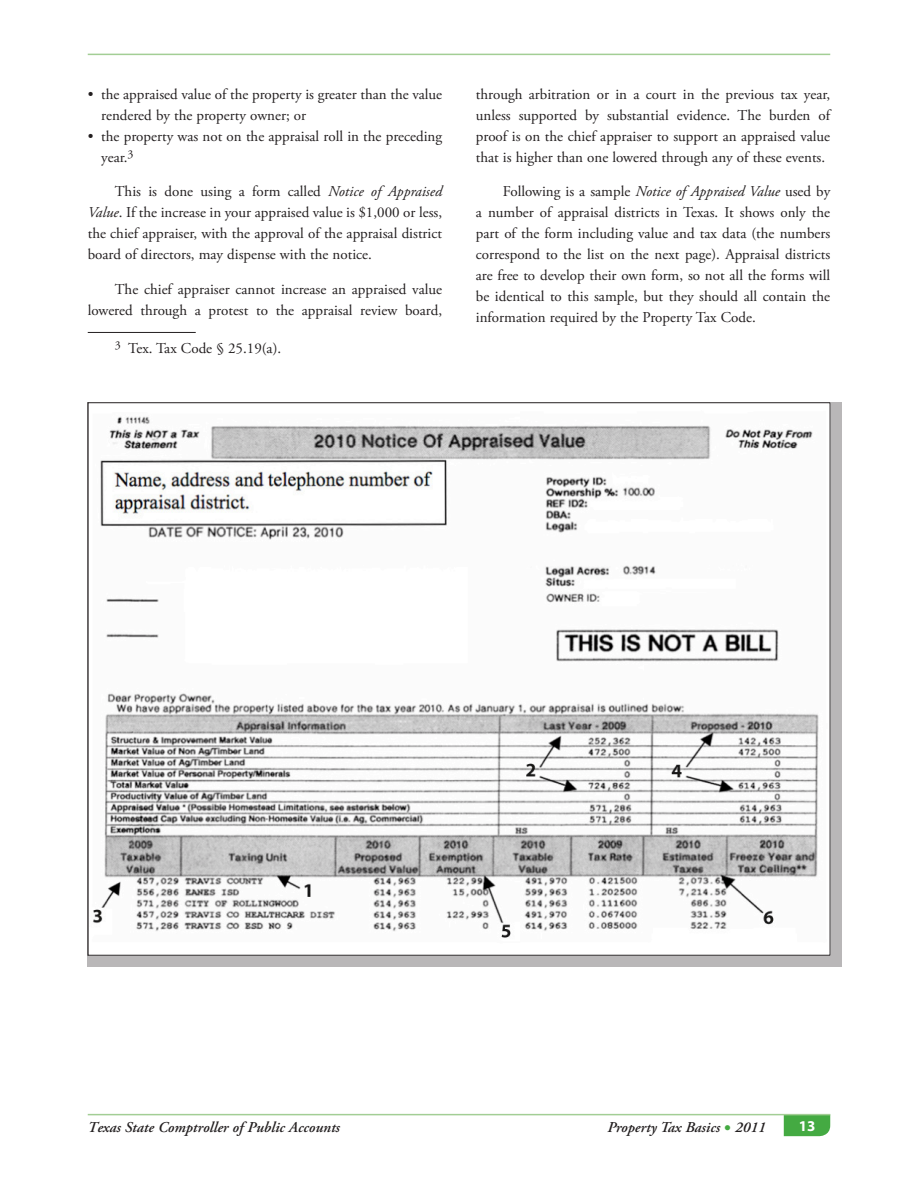
<style>
.page{position:relative;width:918px;height:1188px;background:#fff}
.page>*{position:absolute;margin:0;border:0;box-sizing:border-box;transform-origin:0 0}
.Body{font:15px/21px "Adobe Garamond Pro";color:#231f20;text-align:justify}
.Bullet_1{font:15px/21px "Adobe Garamond Pro";color:#231f20}
.t1{font:italic 600 15px "Adobe Garamond Pro";color:#231f20}
.t2{font:700 15px "Myriad Pro";color:#fff}
.s1{font-style:italic}
.s2{font-family:"Myriad Pro";font-weight:400;font-style:normal;font-stretch:semi-expanded;font-size:24px;color:#44aa42}
</style>
<div class="page">
<div style="left:770px;top:1103px;width:60px;height:33px;background:#44aa42;border-radius:11px"></div>
<div style="left:762px;top:1098px;width:72px;height:16px;background:#fff;border:2px solid #fff"></div>
<div style="left:757px;top:1099px;width:27px;height:38px;background:#fff"></div>
<hr style="left:88px;top:1114px;width:742px;height:1px;background:#a3ce95">
<hr style="left:88px;top:54px;width:742px;height:1px;background:#a3ce95">
<hr style="left:88px;top:332px;width:108px;height:1px;background:#231f20">
<div style="left:87px;top:402px;width:755px;height:565px;background:#231f20;opacity:.32"></div>
<img style="left:90px;top:405px;width:738px;height:548px">
<p class="Bullet_1" style="left:101px;top:84px;width:342px;text-indent:-14px">• the appraised value of the property is greater than the value rendered by the property owner; or</p>
<p class="Bullet_1" style="left:101px;top:126px;width:342px;text-indent:-14px">• the property was not on the appraisal roll in the preceding year.<sup>3</sup></p>
<p class="Body" style="left:88px;top:181px;width:356px;text-indent:27px">This is done using a form called <span class="s1">Notice of Appraised Value</span>. If the increase in your appraised value is $1,000 or less, the chief appraiser, with the approval of the appraisal district board of directors, may dispense with the notice.</p>
<p class="Body" style="left:88px;top:279px;width:356px;text-align:right">The chief appraiser cannot increase an appraised value lowered through a protest to the appraisal review board,</p>
<p class="Body" style="left:115px;top:339px;width:168px"><sup>3</sup> Tex. Tax Code § 25.19(a).</p>
<p class="Body" style="left:476px;top:84px;width:356px">through arbitration or in a court in the previous tax year, unless supported by substantial evidence. The burden of proof is on the chief appraiser to support an appraised value that is higher than one lowered through any of these events.</p>
<p class="Body" style="left:476px;top:181px;width:356px;text-indent:27px">Following is a sample <span class="s1">Notice of Appraised Value</span> used by a number of appraisal districts in Texas. It shows only the part of the form including value and tax data (the numbers correspond to the list on the next page). Appraisal districts are free to develop their own form, so not all the forms will be identical to this sample, but they should all contain the information required by the Property Tax Code.</p>
<p class="t1" style="left:88px;top:1119px;width:254px">Texas State Comptroller of Public Accounts</p>
<p class="t1" style="left:607px;top:1119px;width:160px">Property Tax Basics <span class="s2">•</span> 2011</p>
<p class="t2" style="left:799px;top:1118px;width:18px">13</p>
</div>
